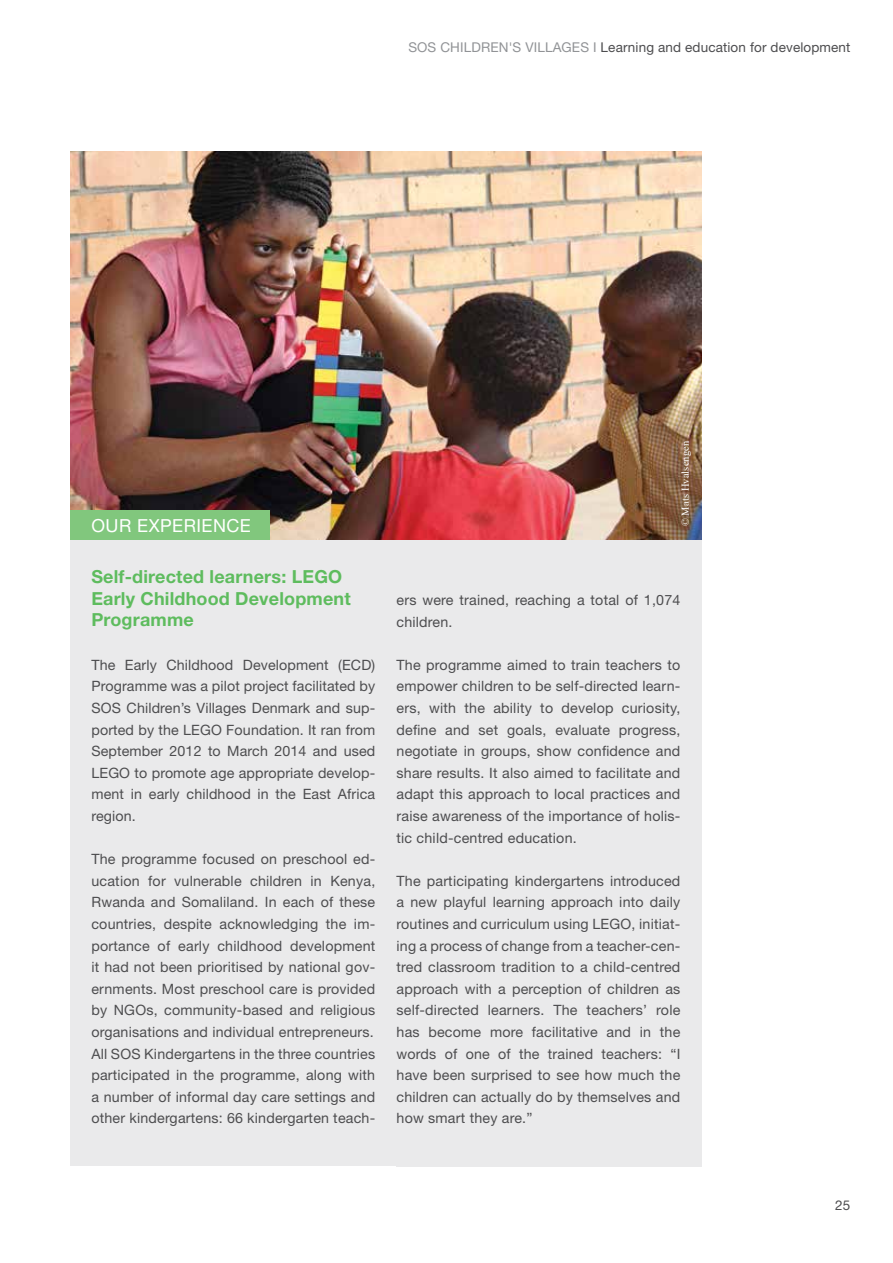
<style>
.page{position:relative;width:893px;height:1263px;background:#fff}
.page>*{position:absolute;margin:0;border:0;box-sizing:border-box;transform-origin:0 0}
.t1{font:700 18px/21.6px "Helvetica Neue LT Std";letter-spacing:.01em;color:#5ebc5e}
.t2{font:18px "Helvetica Neue LT Std";letter-spacing:.025em;color:#fff}
.t3{font:14.25px/21.6px "Helvetica Neue LT Std";letter-spacing:.015em;color:#4d4d4f;text-align:justify}
.t4{font:13.5px "Helvetica Neue LT Std";letter-spacing:.01em;color:#4d4d4f}
.t5{font:10.5px "Times New Roman";letter-spacing:.01em;color:#fff}
.s1{color:#919396}
</style>
<div class="page">
<img style="left:70px;top:152px;width:632px;height:388px">
<div style="left:396px;top:540px;width:306px;height:626px;background:#eaeaeb"></div>
<div style="left:70px;top:540px;width:326px;height:626px;background:#eaeaeb"></div>
<div style="left:70px;top:510px;width:200px;height:30px;background:#81c77d"></div>
<p class="t4" style="left:408px;top:39px;width:444px"><span class="s1">SOS CHILDREN'S VILLAGES I</span> Learning and education for development</p>
<p class="t2" style="left:91px;top:514px;width:161px">OUR EXPERIENCE</p>
<p class="t1" style="left:91px;top:566px;width:261px">Self-directed learners: LEGO<br>Early Childhood Development<br>Programme</p>
<p class="t3" style="left:91px;top:654px;width:285px">The Early Childhood Development (ECD)<br>Programme was a pilot project facilitated by SOS Children’s Villages Denmark and sup&shy;ported by the LEGO Foundation. It ran from September 2012 to March 2014 and used LEGO to promote age appropriate develop&shy;ment in early childhood in the East Africa region.</p>
<p class="t3" style="left:91px;top:848px;width:285px">The programme focused on preschool ed&shy;ucation for vulnerable children in Kenya, Rwanda and Somaliland. In each of these countries, despite acknowledging the im&shy;portance of early childhood development it had not been prioritised by national gov&shy;ernments. Most preschool care is provided by NGOs, community-based and religious organisations and individual entrepreneurs.<br>All SOS Kindergartens in the three countries participated in the programme, along with a number of informal day care settings and other kindergartens: 66 kindergarten teach-</p>
<p class="t5" style="left:678px;top:526px;width:87px;rotate:-90deg">© Mats Hvalsengen</p>
<p class="t3" style="left:396px;top:589px;width:285px">ers were trained, reaching a total of 1,074 children.</p>
<p class="t3" style="left:396px;top:654px;width:285px">The programme aimed to train teachers to empower children to be self-directed learn&shy;ers, with the ability to develop curiosity, define and set goals, evaluate progress, negotiate in groups, show confidence and share results. It also aimed to facilitate and adapt this approach to local practices and raise awareness of the importance of holis&shy;tic child-centred education.</p>
<p class="t3" style="left:396px;top:870px;width:285px">The participating kindergartens introduced a new playful learning approach into daily routines and curriculum using LEGO, initiat&shy;ing a process of change from a teacher-cen&shy;tred classroom tradition to a child-centred approach with a perception of children as self-directed learners. The teachers’ role has become more facilitative and in the words of one of the trained teachers: “I have been surprised to see how much the children can actually do by themselves and how smart they are.”</p>
<p class="t4" style="left:835px;top:1197px;width:17px">25</p>
</div>
